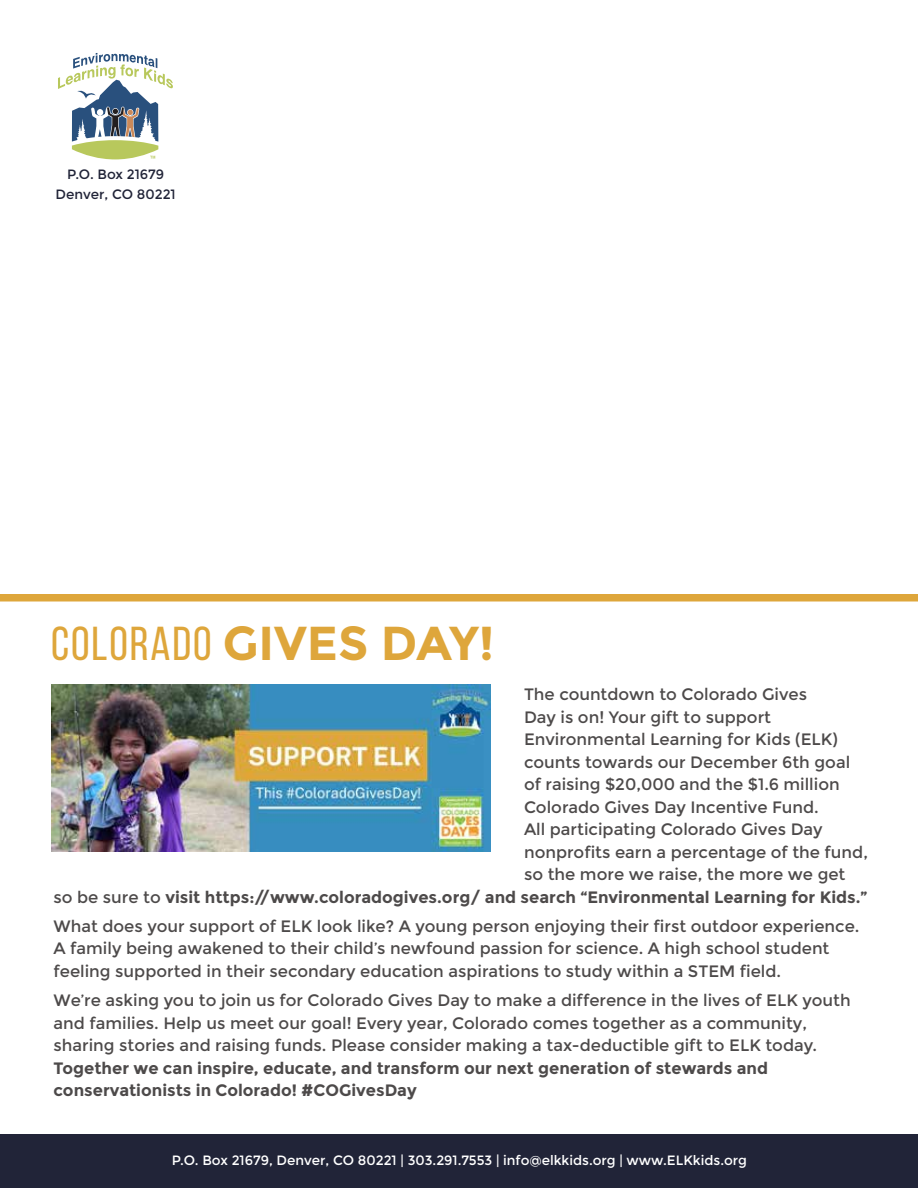
<style>
.page{position:relative;width:918px;height:1188px;background:#fff}
.page>*{position:absolute;margin:0;border:0;box-sizing:border-box;transform-origin:0 0}
.t1{font:700 47.55px "Montserrat";color:#dea63b}
.t2{font:16.5px/22.5px "Montserrat";color:#4d4a4a}
.t3{font:700 16.5px/22.5px "Montserrat";color:#4d4a4a}
.t4{font:13.5px "Montserrat";color:#fff}
.t5{font:13.5px/19.2px "Montserrat";color:#212438;text-align:center}
.s1{font-family:"Bebas Neue";font-weight:400}
.s2{font-weight:400}
</style>
<div class="page">
<div style="left:0;top:594px;width:918px;height:8px;background:#dea63b"></div>
<div style="left:0;top:1134px;width:918px;height:54px;background:#212438"></div>
<svg style="left:58px;top:53px;width:115px;height:107px"></svg>
<img style="left:51px;top:684px;width:439px;height:167px">
<p class="t5" style="left:56px;top:165px;width:122px">P.O. Box 21679<br>Denver, CO 80221</p>
<h1 class="t1" style="left:51px;top:615px;width:444px"><span class="s1">COLORADO</span> GIVES DAY!</h1>
<p class="t2" style="left:524px;top:683px;width:284px">The countdown to Colorado Gives</p>
<p class="t2" style="left:524px;top:706px;width:249px">Day is on! Your gift to support</p>
<p class="t2" style="left:524px;top:728px;width:315px">Environmental Learning for Kids (ELK)</p>
<p class="t2" style="left:524px;top:751px;width:328px">counts towards our December 6th goal</p>
<p class="t2" style="left:524px;top:773px;width:317px">of raising $20,000 and the $1.6 million</p>
<p class="t2" style="left:524px;top:796px;width:296px">Colorado Gives Day Incentive Fund.</p>
<p class="t2" style="left:524px;top:818px;width:300px">All participating Colorado Gives Day</p>
<p class="t2" style="left:524px;top:841px;width:345px">nonprofits earn a percentage of the fund,</p>
<p class="t2" style="left:524px;top:863px;width:323px">so the more we raise, the more we get</p>
<p class="t3" style="left:54px;top:886px;width:816px"><span class="s2">so be sure to</span> visit https://www.coloradogives.org/ and search “Environmental Learning for Kids.”</p>
<p class="t2" style="left:54px;top:915px;width:808px">What does your support of ELK look like? A young person enjoying their first outdoor experience.<br>A family being awakened to their child’s newfound passion for science. A high school student feeling supported in their secondary education aspirations to study within a STEM field.</p>
<p class="t2" style="left:54px;top:989px;width:799px">We’re asking you to join us for Colorado Gives Day to make a difference in the lives of ELK youth and families. Help us meet our goal! Every year, Colorado comes together as a community, sharing stories and raising funds. Please consider making a tax-deductible gift to ELK today.</p>
<p class="t3" style="left:54px;top:1057px;width:716px">Together we can inspire, educate, and transform our next generation of stewards and conservationists in Colorado! #COGivesDay</p>
<p class="t4" style="left:172px;top:1152px;width:577px">P.O. Box 21679, Denver, CO 80221 | 303.291.7553 | info@elkkids.org | www.ELKkids.org</p>
</div>
